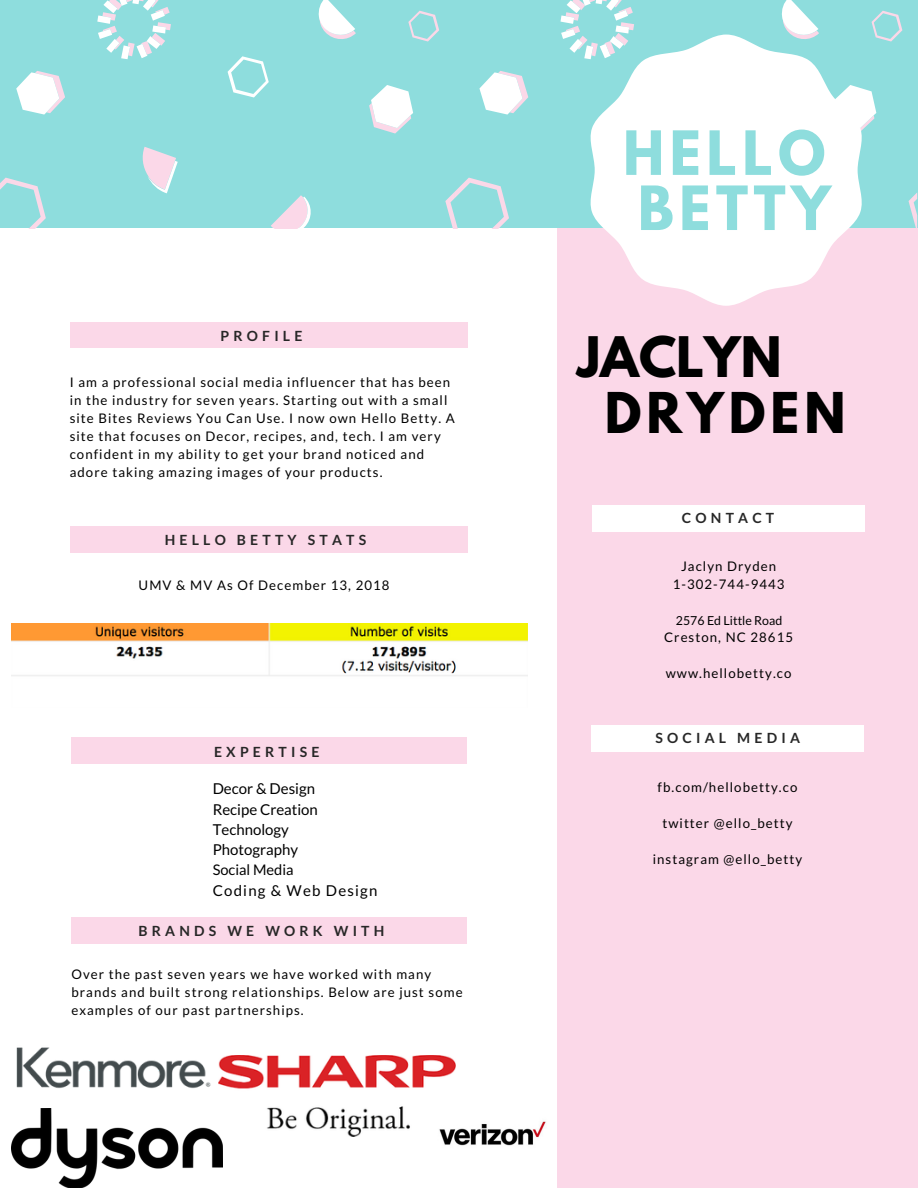
<style>
.page{position:relative;width:918px;height:1188px;background:#fff}
.page>*{position:absolute;margin:0;border:0;box-sizing:border-box;transform-origin:0 0}
.t1{font:700 54px/55.2px "League Spartan";letter-spacing:.1em;color:#8edddd}
.t2{font:700 49.8px "League Spartan";letter-spacing:.1em;color:#000}
.t3{font:700 49.5px "League Spartan";color:#000}
.t4{font:15px/20.2px "Lato";color:#000}
.t5{font:15px "Lato";letter-spacing:.08em;color:#000}
.t6{font:14.7px "Lato";color:#000}
.t7{font:700 13.95px "Lato";letter-spacing:.3em;color:#272727}
.t8{font:13.2px/18px "Lato";letter-spacing:.08em;color:#000}
.t9{font:12.3px "Lato";color:#000}
</style>
<div class="page">
<div style="left:70px;top:322px;width:397px;height:26px;background:#fbd8e8"></div>
<div style="left:557px;top:103px;width:361px;height:1085px;background:#fbd8e8"></div>
<div style="left:592px;top:505px;width:272px;height:26px;background:#fff"></div>
<div style="left:592px;top:725px;width:272px;height:26px;background:#fff"></div>
<div style="left:70px;top:526px;width:397px;height:26px;background:#fbd8e8"></div>
<div style="left:71px;top:738px;width:396px;height:26px;background:#fbd8e8"></div>
<div style="left:0;top:0;width:918px;height:228px;background:#8edddd"></div>
<svg style="left:408px;top:11px;width:31px;height:31px"></svg>
<svg style="left:0;top:178px;width:46px;height:50px"></svg>
<svg style="left:369px;top:85px;width:44px;height:49px"></svg>
<svg style="left:16px;top:71px;width:49px;height:44px"></svg>
<svg style="left:228px;top:56px;width:41px;height:42px"></svg>
<svg style="left:97px;top:0;width:74px;height:59px"></svg>
<svg style="left:318px;top:0;width:38px;height:39px"></svg>
<svg style="left:271px;top:195px;width:40px;height:33px"></svg>
<svg style="left:142px;top:147px;width:36px;height:46px"></svg>
<svg style="left:909px;top:193px;width:8px;height:35px"></svg>
<svg style="left:872px;top:11px;width:30px;height:31px"></svg>
<svg style="left:445px;top:178px;width:64px;height:50px"></svg>
<svg style="left:862px;top:88px;width:14px;height:42px"></svg>
<svg style="left:479px;top:71px;width:49px;height:44px"></svg>
<svg style="left:561px;top:0;width:73px;height:59px"></svg>
<svg style="left:781px;top:0;width:38px;height:35px"></svg>
<svg style="left:591px;top:35px;width:271px;height:270px;fill:#fff"></svg>
<img style="left:12px;top:624px;width:515px;height:52px">
<div style="left:71px;top:918px;width:396px;height:26px;background:#fbd8e8"></div>
<img style="left:16px;top:1047px;width:195px;height:62px">
<img style="left:219px;top:1056px;width:236px;height:81px">
<img style="left:11px;top:1109px;width:212px;height:79px">
<img style="left:435px;top:1098px;width:111px;height:48px">
<p class="t7" style="left:221px;top:327px;width:83px">PROFILE</p>
<p class="t8" style="left:70px;top:373px;width:387px">I am a professional social media influencer that has been in the industry for seven years. Starting out with a small site Bites Reviews You Can Use. I now own Hello Betty. A site that focuses on Decor, recipes, and, tech. I am very confident in my ability to get your brand noticed and adore taking amazing images of your products.</p>
<p class="t7" style="left:165px;top:531px;width:203px">HELLO BETTY STATS</p>
<p class="t8" style="left:139px;top:576px;width:252px">UMV &amp; MV As Of December 13, 2018</p>
<p class="t7" style="left:214px;top:743px;width:107px">EXPERTISE</p>
<p class="t4" style="left:213px;top:778px;width:107px">Decor &amp; Design<br>Recipe Creation<br>Technology<br>Photography</p>
<p class="t6" style="left:213px;top:861px;width:82px">Social Media</p>
<p class="t5" style="left:213px;top:881px;width:166px">Coding &amp; Web Design</p>
<p class="t7" style="left:139px;top:922px;width:247px">BRANDS WE WORK WITH</p>
<p class="t8" style="left:71px;top:965px;width:393px">Over the past seven years we have worked with many brands and built strong relationships. Below are just some examples of our past partnerships.</p>
<h1 class="t1" style="left:623px;top:132px;width:209px">HELLO<br>BETTY</h1>
<h3 class="t3" style="left:577px;top:332px;width:206px">JACLYN</h3>
<h2 class="t2" style="left:605px;top:388px;width:242px">DRYDEN</h2>
<p class="t7" style="left:682px;top:509px;width:94px">CONTACT</p>
<p class="t8" style="left:673px;top:557px;width:113px;text-align:center">Jaclyn Dryden<br>1-302-744-9443</p>
<p class="t9" style="left:676px;top:613px;width:108px">2576 Ed Little Road</p>
<p class="t8" style="left:664px;top:628px;width:130px">Creston, NC 28615</p>
<p class="t8" style="left:666px;top:664px;width:127px">www.hellobetty.co</p>
<p class="t7" style="left:656px;top:729px;width:146px">SOCIAL MEDIA</p>
<p class="t8" style="left:658px;top:778px;width:141px">fb.com/hellobetty.co</p>
<p class="t8" style="left:662px;top:814px;width:132px">twitter @ello_betty</p>
<p class="t8" style="left:653px;top:850px;width:151px">instagram @ello_betty</p>
</div>
